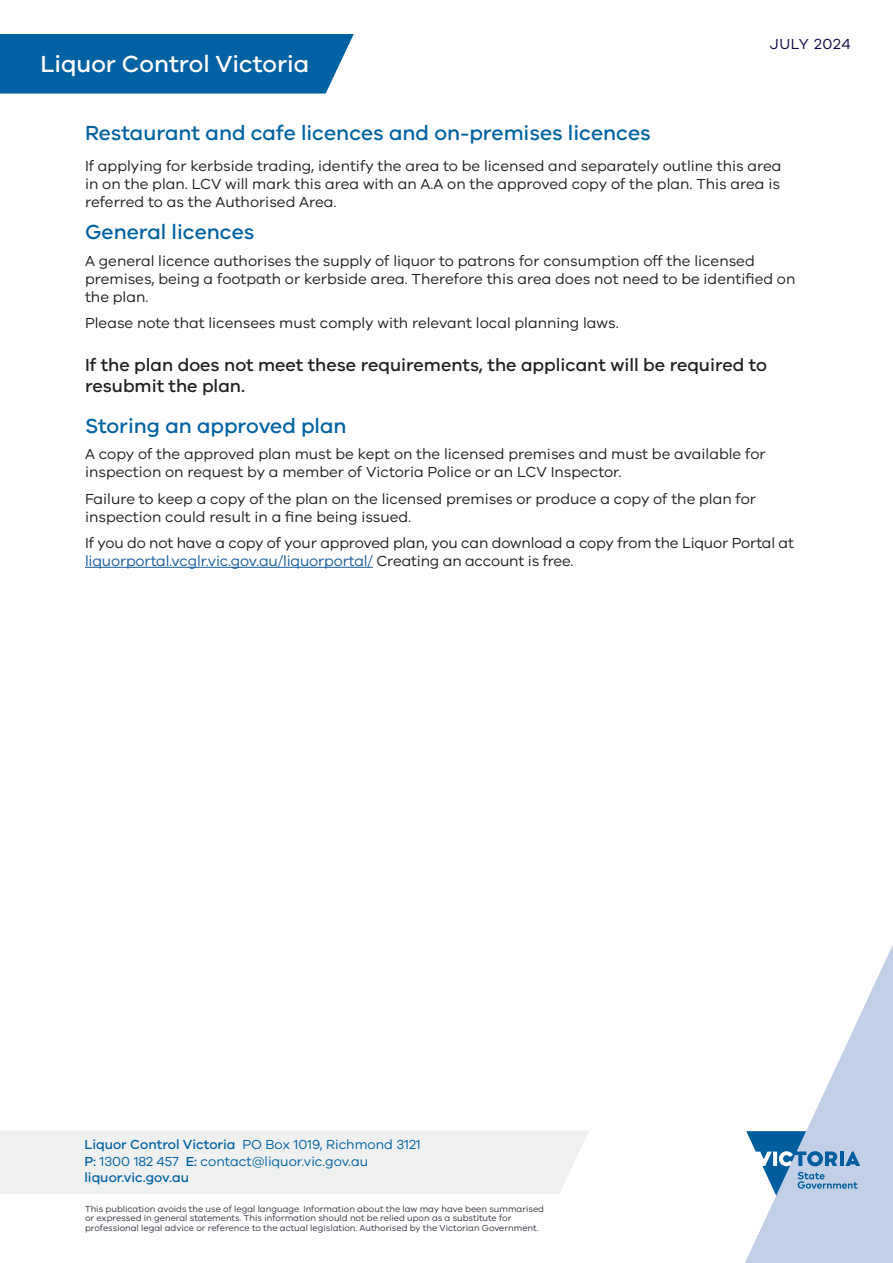
<style>
.page{position:relative;width:893px;height:1263px;background:#fff}
.page>*{position:absolute;margin:0;border:0;box-sizing:border-box;transform-origin:0 0}
.pull_out_box_texts{font:500 24px "VIC";color:#fff}
.body_text{font:500 21px "VIC";color:#0062a3}
.body_text-2{font:500 18px/21px "VIC";color:#231f20}
.body_text-3{font:15px/18px "VIC";color:#231f20}
.t1{font:15px "VIC";letter-spacing:.05em;color:#0d0449}
.t2{font:13.5px "VIC";color:#0062a3}
.t3{font:500 13.5px "VIC";color:#0062a3}
.body_text-4{font:9px/9.8px "VIC";color:#323640}
.s1{color:#175d9e}
.s2{font-weight:500}
</style>
<div class="page">
<div style="left:0;top:34px;width:354px;height:60px;background:#0062a3"></div>
<div style="left:0;top:1130px;width:589px;height:64px;background:#eff1f0"></div>
<svg style="left:745px;top:945px;width:148px;height:318px"></svg>
<svg style="left:746px;top:1131px;width:114px;height:65px"></svg>
<hr style="left:85px;top:567px;width:288px;height:1px;background:#175d9e">
<p class="pull_out_box_texts" style="left:40px;top:49px;width:270px">Liquor Control Victoria</p>
<p class="t1" style="left:770px;top:35px;width:83px">JULY 2024</p>
<p class="body_text" style="left:85px;top:120px;width:567px">Restaurant and cafe licences and on-premises licences</p>
<p class="body_text-3" style="left:85px;top:156px;width:698px;text-align:justify">If applying for kerbside trading, identify the area to be licensed and separately outline this area in on the plan. LCV will mark this area with an A.A on the approved copy of the plan. This area is referred to as the Authorised Area.</p>
<p class="body_text" style="left:85px;top:220px;width:171px">General licences</p>
<p class="body_text-3" style="left:85px;top:251px;width:712px">A general licence authorises the supply of liquor to patrons for consumption off the licensed premises, being a footpath or kerbside area. Therefore this area does not need to be identified on the plan.</p>
<p class="body_text-3" style="left:85px;top:314px;width:535px">Please note that licensees must comply with relevant local planning laws.</p>
<p class="body_text-2" style="left:85px;top:354px;width:683px">If the plan does not meet these requirements, the applicant will be required to resubmit the plan.</p>
<p class="body_text" style="left:85px;top:413px;width:263px">Storing an approved plan</p>
<p class="body_text-3" style="left:85px;top:445px;width:682px">A copy of the approved plan must be kept on the licensed premises and must be available for inspection on request by a member of Victoria Police or an LCV Inspector.</p>
<p class="body_text-3" style="left:85px;top:489px;width:673px">Failure to keep a copy of the plan on the licensed premises or produce a copy of the plan for inspection could result in a fine being issued.</p>
<p class="body_text-3" style="left:85px;top:534px;width:710px">If you do not have a copy of your approved plan, you can download a copy from the Liquor Portal at <span class="s1">liquorportal.vcglr.vic.gov.au/liquorportal/</span> Creating an account is free.</p>
<p class="t2" style="left:84px;top:1137px;width:338px"><span class="s2">Liquor Control Victoria</span> PO Box 1019, Richmond 3121</p>
<p class="t2" style="left:84px;top:1153px;width:285px"><span class="s2">P:</span> 1300 182 457 <span class="s2">E:</span> contact@liquor.vic.gov.au</p>
<p class="t3" style="left:84px;top:1170px;width:106px">liquor.vic.gov.au</p>
<p class="body_text-4" style="left:85px;top:1203px;width:461px">This publication avoids the use of legal language. Information about the law may have been summarised or expressed in general statements. This information should not be relied upon as a substitute for professional legal advice or reference to the actual legislation. Authorised by the Victorian Government.</p>
</div>
